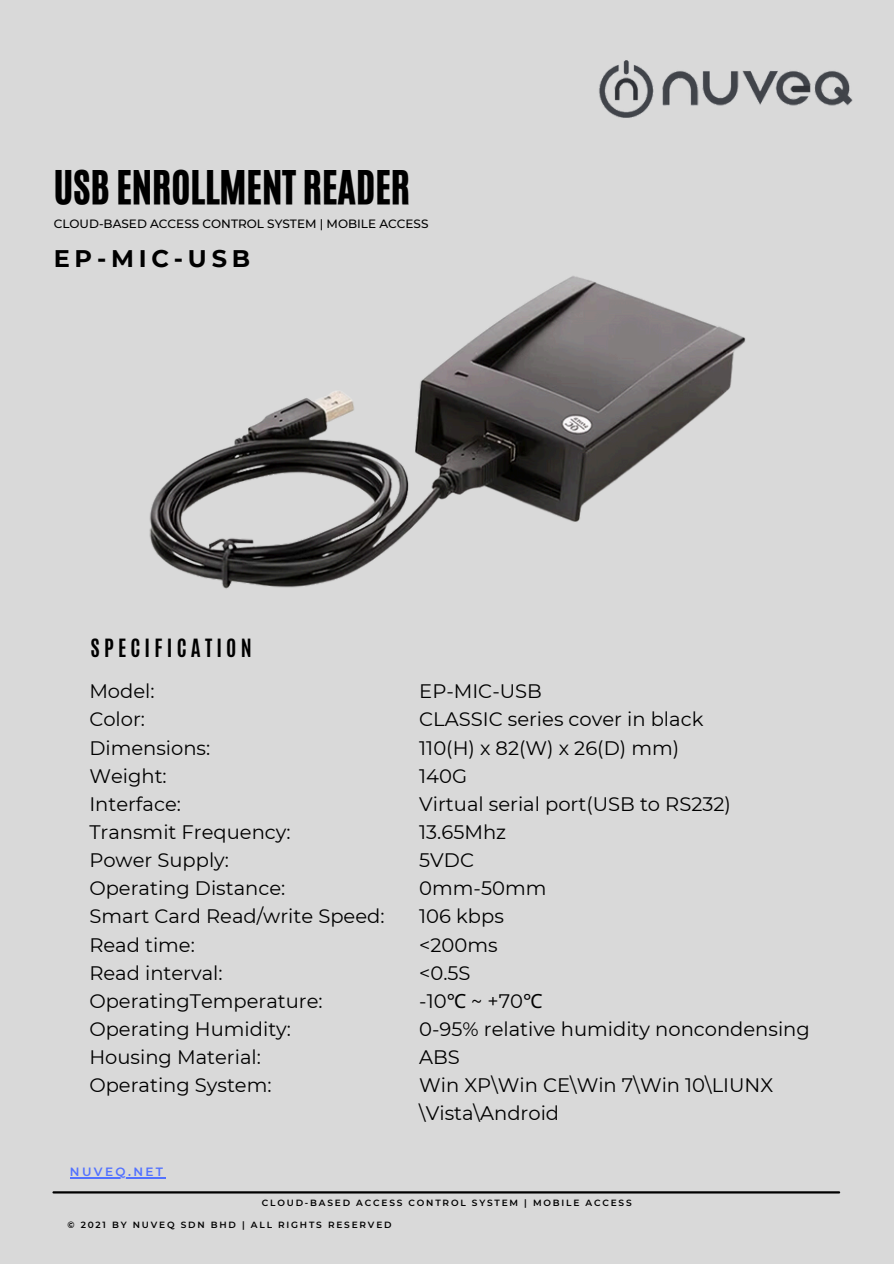
<style>
.page{position:relative;width:894px;height:1264px;background:#fff}
.page>*{position:absolute;margin:0;border:0;box-sizing:border-box;transform-origin:0 0}
.t1{font:39px "CA Generated";color:#000}
.t2{font:700 24px "Montserrat";letter-spacing:.2em;color:#000}
.t3{font:700 21px "Antonio";letter-spacing:.2em;color:#000}
.t4{font:19.5px/28.2px "Montserrat";color:#000}
.t5{font:500 12px "Montserrat";color:#000}
.t6{font:600 12px "Montserrat";letter-spacing:.2em;color:#5271ff}
.t7{font:600 9px "Montserrat";letter-spacing:.2em;color:#000}
.s1{font-family:"Noto Sans"}
</style>
<div class="page">
<div style="left:0;top:0;width:893px;height:1263px;background:#d9d9d9"></div>
<hr style="left:53px;top:1191px;width:785px;height:2px;background:#000">
<img style="left:599px;top:60px;width:254px;height:58px">
<img style="left:149px;top:276px;width:597px;height:313px">
<hr style="left:70px;top:1177px;width:95px;height:1px;background:#5271ff">
<h2 class="t1" style="left:54px;top:159px;width:358px">USB ENROLLMENT READER</h2>
<h3 class="t5" style="left:54px;top:216px;width:376px">CLOUD-BASED ACCESS CONTROL SYSTEM | MOBILE ACCESS</h3>
<p class="t2" style="left:54px;top:243px;width:198px">EP-MIC-USB</p>
<h4 class="t3" style="left:91px;top:633px;width:162px">SPECIFICATION</h4>
<h4 class="t4" style="left:89px;top:677px;width:296px">Model:<br>Color:<br>Dimensions:<br>Weight:<br>Interface:<br>Transmit Frequency:<br>Power Supply:<br>Operating Distance:<br>Smart Card Read/write Speed:<br>Read time:<br>Read interval:<br>OperatingTemperature:<br>Operating Humidity:<br>Housing Material:<br>Operating System:</h4>
<h5 class="t4" style="left:419px;top:677px;width:392px">EP-MIC-USB<br>CLASSIC series cover in black<br>110(H) x 82(W) x 26(D) mm)<br>140G<br>Virtual serial port(USB to RS232)<br>13.65Mhz<br>5VDC<br>0mm-50mm<br>106 kbps<br>&lt;200ms<br>&lt;0.5S<br>-10<span class="s1">℃</span> ~ +70<span class="s1">℃<br></span>0-95% relative humidity noncondensing<br>ABS<br>Win XP\Win CE\Win 7\Win 10\LIUNX \Vista\Android</h5>
<h1 class="t6" style="left:70px;top:1164px;width:95px">NUVEQ.NET</h1>
<p class="t7" style="left:262px;top:1197px;width:371px">CLOUD-BASED ACCESS CONTROL SYSTEM | MOBILE ACCESS</p>
<h5 class="t7" style="left:67px;top:1219px;width:325px">© 2021 BY NUVEQ SDN BHD | ALL RIGHTS RESERVED</h5>
</div>
